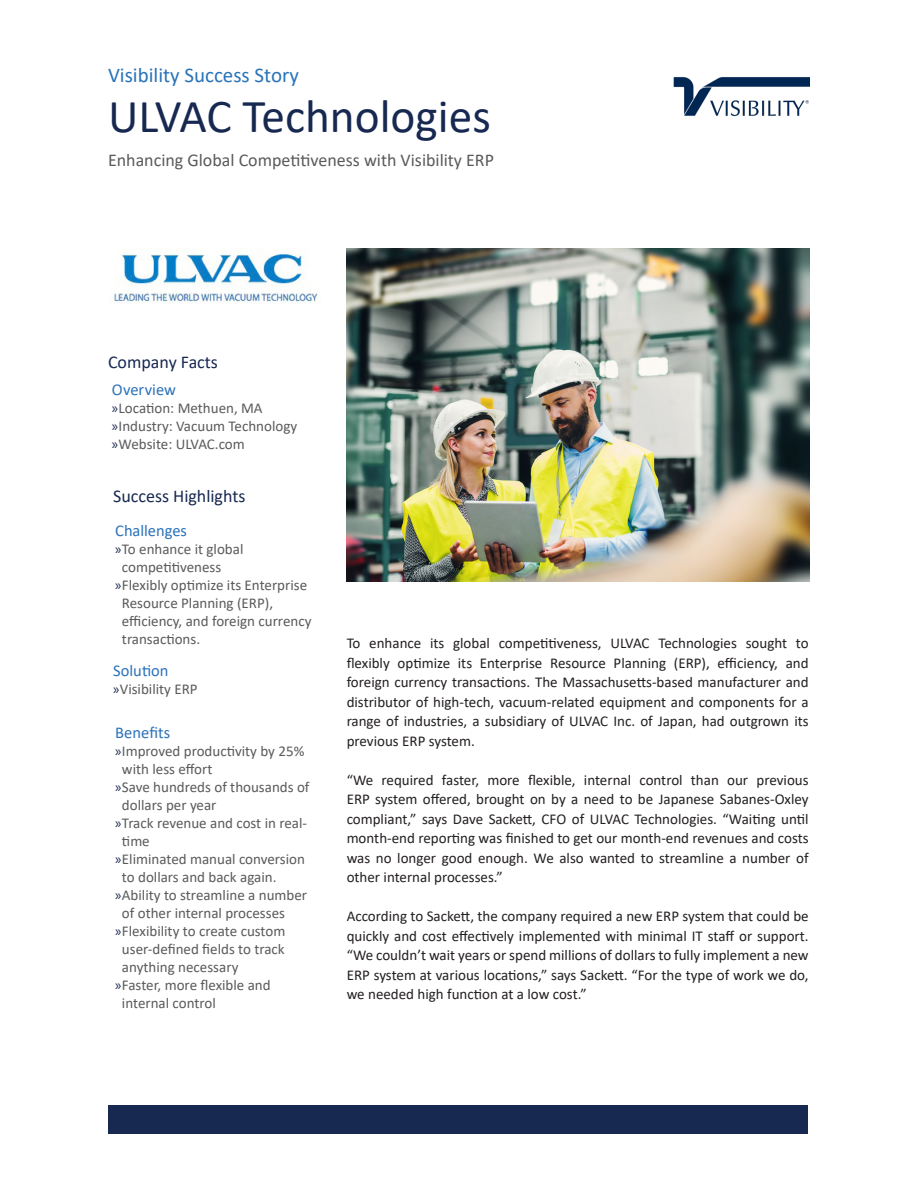
<style>
.page{position:relative;width:918px;height:1188px;background:#fff}
.page>*{position:absolute;margin:0;border:0;box-sizing:border-box;transform-origin:0 0}
.body_text{font:47.4px "Calibri";color:#172851}
.body_text-2{font:21px "Calibri";color:#2873ba}
.body_text_center{font:18px "Calibri";color:#5a5a5a}
.t1{font:18px "Calibri";color:#172851}
.body_text_center-2{font:16.5px "Calibri";color:#2b72ba}
.t2{font:15px/19.5px "Calibri";color:#231f20;text-align:justify}
.t3{font:15px/18px "Calibri";color:#5a5a5a}
.s1{font-family:"Myriad Pro";color:#172851}
</style>
<div class="page">
<img style="left:673px;top:77px;width:137px;height:40px">
<img style="left:347px;top:249px;width:463px;height:332px">
<img style="left:114px;top:250px;width:204px;height:53px">
<div style="left:108px;top:1106px;width:699px;height:28px;background:#172851"></div>
<p class="body_text-2" style="left:108px;top:60px;width:193px">Visibility Success Story</p>
<p class="body_text" style="left:108px;top:83px;width:384px">ULVAC Technologies</p>
<p class="body_text_center" style="left:108px;top:148px;width:388px">Enhancing Global Competitiveness with Visibility ERP</p>
<p class="t1" style="left:108px;top:350px;width:111px">Company Facts</p>
<p class="body_text_center-2" style="left:112px;top:378px;width:66px">Overview</p>
<p class="t3" style="left:112px;top:399px;width:152px"><span class="s1">»</span>Location: Methuen, MA</p>
<p class="t3" style="left:112px;top:417px;width:187px"><span class="s1">»</span>Industry: Vacuum Technology</p>
<p class="t3" style="left:112px;top:435px;width:134px"><span class="s1">»</span>Website: ULVAC.com</p>
<p class="t1" style="left:113px;top:484px;width:134px">Success Highlights</p>
<p class="body_text_center-2" style="left:115px;top:519px;width:73px">Challenges</p>
<p class="t3" style="left:122px;top:540px;width:123px;text-indent:-7px"><span class="s1">»</span>To enhance it global competitiveness</p>
<p class="t3" style="left:122px;top:576px;width:191px;text-indent:-7px"><span class="s1">»</span>Flexibly optimize its Enterprise<br>Resource Planning (ERP), efficiency, and foreign currency transactions.</p>
<p class="body_text_center-2" style="left:113px;top:659px;width:57px">Solution</p>
<p class="t3" style="left:113px;top:680px;width:86px"><span class="s1">»</span>Visibility ERP</p>
<p class="body_text_center-2" style="left:115px;top:721px;width:57px">Benefits</p>
<p class="t3" style="left:122px;top:742px;width:184px;text-indent:-7px"><span class="s1">»</span>Improved productivity by 25% with less effort</p>
<p class="t3" style="left:122px;top:778px;width:189px;text-indent:-7px"><span class="s1">»</span>Save hundreds of thousands of dollars per year</p>
<p class="t3" style="left:122px;top:814px;width:187px;text-indent:-7px"><span class="s1">»</span>Track revenue and cost in real&shy;time</p>
<p class="t3" style="left:122px;top:850px;width:185px;text-indent:-7px"><span class="s1">»</span>Eliminated manual conversion to dollars and back again.</p>
<p class="t3" style="left:122px;top:886px;width:187px;text-indent:-7px"><span class="s1">»</span>Ability to streamline a number of other internal processes</p>
<p class="t3" style="left:122px;top:922px;width:165px;text-align:justify;text-indent:-7px"><span class="s1">»</span>Flexibility to create custom user-defined fields to track anything necessary</p>
<p class="t3" style="left:122px;top:976px;width:150px;text-indent:-7px"><span class="s1">»</span>Faster, more flexible and internal control</p>
<p class="t2" style="left:347px;top:633px;width:463px">To enhance its global competitiveness, ULVAC Technologies sought to flexibly optimize its Enterprise Resource Planning (ERP), efficiency, and foreign currency transactions. The Massachusetts-based manufacturer and distributor of high-tech, vacuum-related equipment and components for a range of industries, a subsidiary of ULVAC Inc. of Japan, had outgrown its previous ERP system.</p>
<p class="t2" style="left:347px;top:770px;width:464px">“We required faster, more flexible, internal control than our previous ERP system offered, brought on by a need to be Japanese Sabanes-Oxley compliant,” says Dave Sackett, CFO of ULVAC Technologies. “Waiting until month-end reporting was finished to get our month-end revenues and costs was no longer good enough. We also wanted to streamline a number of other internal processes.”</p>
<p class="t2" style="left:347px;top:906px;width:464px">According to Sackett, the company required a new ERP system that could be quickly and cost effectively implemented with minimal IT staff or support. “We couldn’t wait years or spend millions of dollars to fully implement a new ERP system at various locations,” says Sackett. “For the type of work we do, we needed high function at a low cost.”</p>
</div>
